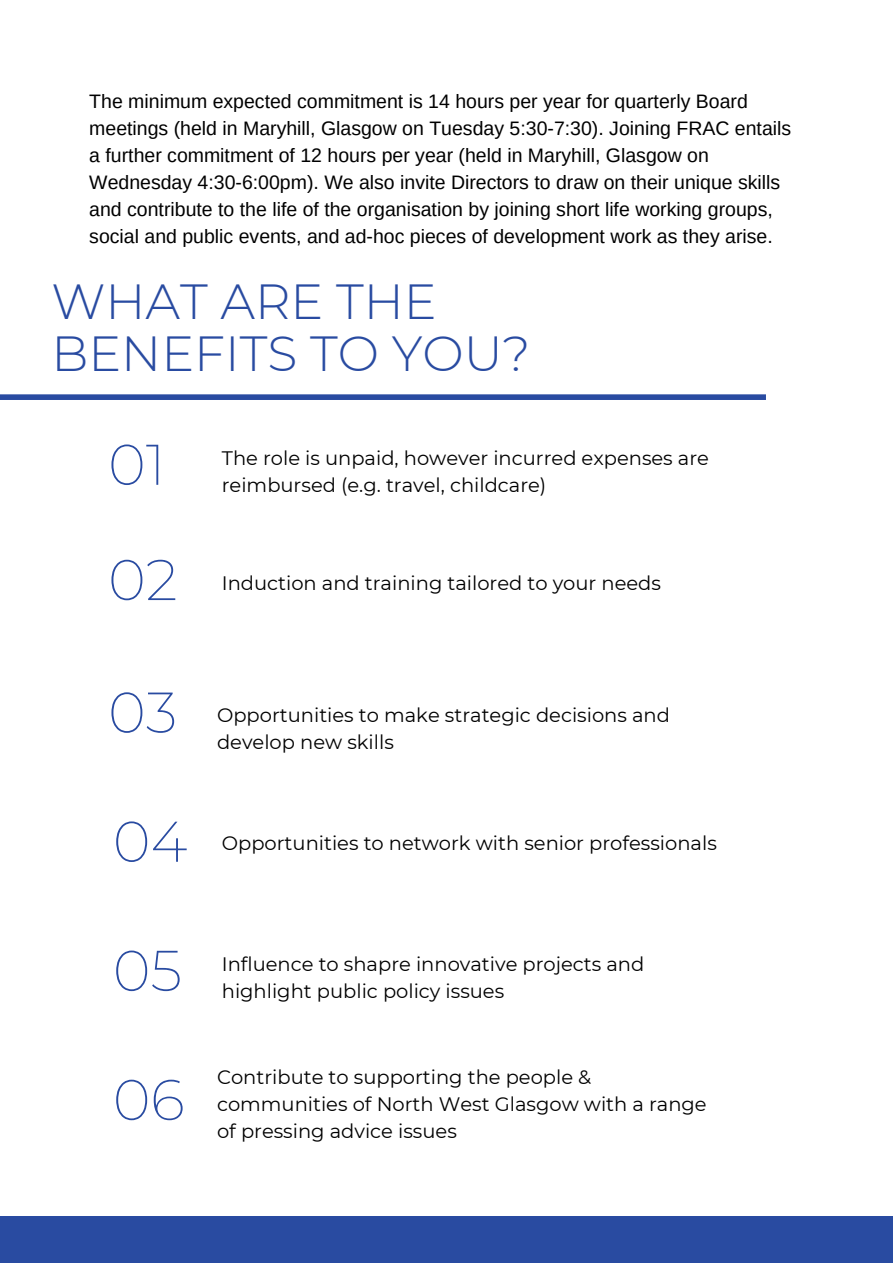
<style>
.page{position:relative;width:893px;height:1264px;background:#fff}
.page>*{position:absolute;margin:0;border:0;box-sizing:border-box;transform-origin:0 0}
.t1{font:200 57.3px "Montserrat";color:#294ba1}
.t2{font:300 49.2px/51.8px "Montserrat";color:#294ba1}
.t3{font:19.5px/27px "Arimo";color:#000}
.t4{font:19.5px/27px "Montserrat";color:#000001}
</style>
<div class="page">
<div style="left:0;top:1216px;width:892px;height:46px;background:#294ba1"></div>
<div style="left:0;top:394px;width:765px;height:6px;background:#294ba1"></div>
<p class="t3" style="left:89px;top:87px;width:703px">The minimum expected commitment is 14 hours per year for quarterly Board meetings (held in Maryhill, Glasgow on Tuesday 5:30-7:30). Joining FRAC entails a further commitment of 12 hours per year (held in Maryhill, Glasgow on Wednesday 4:30-6:00pm). We also invite Directors to draw on their unique skills and contribute to the life of the organisation by joining short life working groups, social and public events, and ad-hoc pieces of development work as they arise.</p>
<p class="t2" style="left:51px;top:275px;width:480px">WHAT ARE THE<br>BENEFITS TO YOU?</p>
<p class="t1" style="left:108px;top:429px;width:59px">01</p>
<p class="t4" style="left:222px;top:444px;width:488px">The role is unpaid, however incurred expenses are reimbursed (e.g. travel, childcare)</p>
<p class="t1" style="left:108px;top:544px;width:71px">02</p>
<p class="t4" style="left:222px;top:569px;width:440px">Induction and training tailored to your needs</p>
<p class="t1" style="left:108px;top:677px;width:71px">03</p>
<p class="t1" style="left:113px;top:806px;width:76px">04</p>
<p class="t4" style="left:217px;top:702px;width:454px">Opportunities to make strategic decisions and develop new skills</p>
<p class="t4" style="left:222px;top:829px;width:496px">Opportunities to network with senior professionals</p>
<p class="t1" style="left:113px;top:935px;width:71px">05</p>
<p class="t4" style="left:222px;top:950px;width:424px">Influence to shapre innovative projects and highlight public policy issues</p>
<p class="t1" style="left:113px;top:1064px;width:73px">06</p>
<p class="t4" style="left:217px;top:1063px;width:491px">Contribute to supporting the people &amp; communities of North West Glasgow with a range of pressing advice issues</p>
</div>
